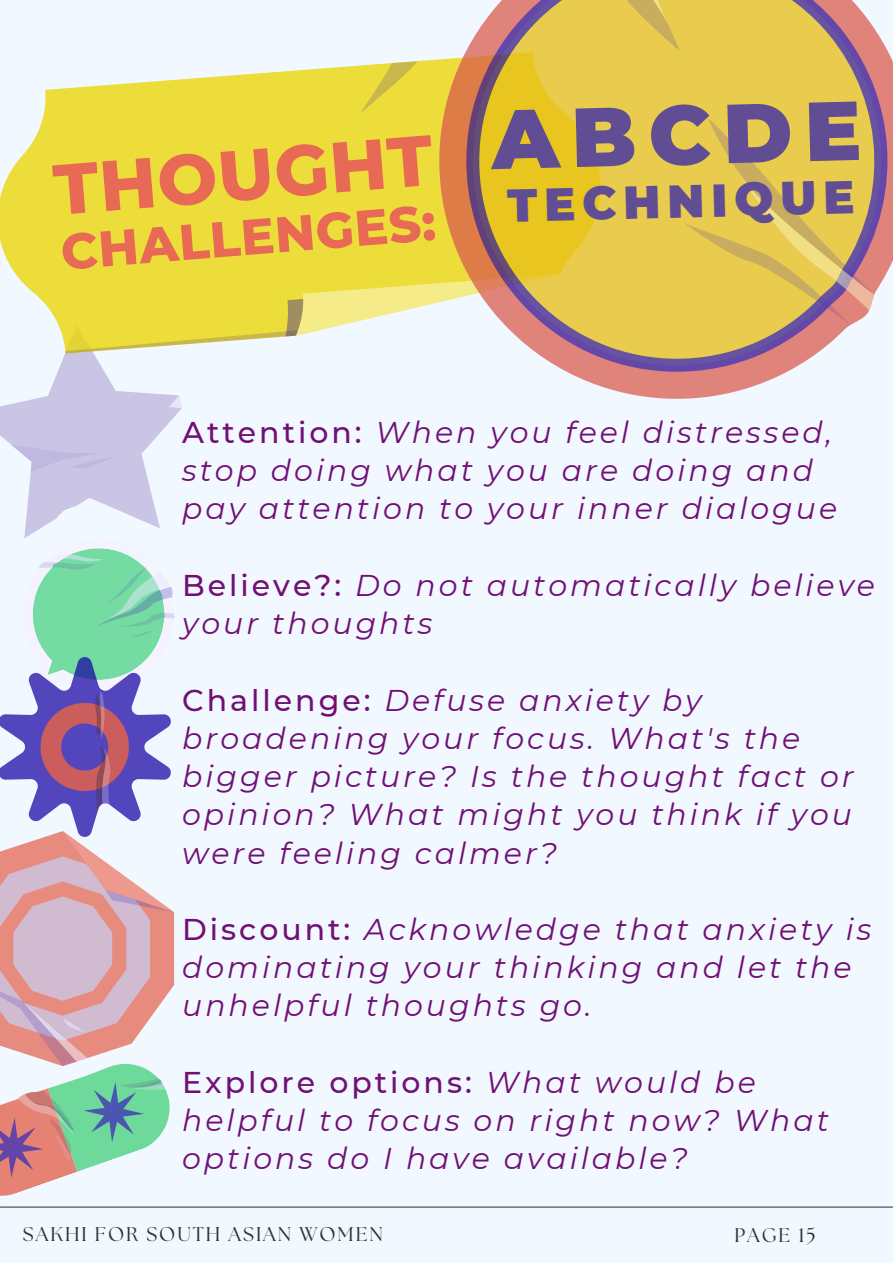
<style>
.page{position:relative;width:893px;height:1264px;background:#fff}
.page>*{position:absolute;margin:0;border:0;box-sizing:border-box;transform-origin:0 0}
.t1{font:900 83.55px "Montserrat";color:#604d94}
.t2{font:800 70.95px "Montserrat";color:#e86954}
.t3{font:800 49.95px "Montserrat";color:#e86954}
.t4{font:900 46.05px "Montserrat";color:#604d94}
.t5{font:italic 30px/38.2px "Montserrat";letter-spacing:.1em;color:#711074}
.t6{font:19.8px "The Seasons";letter-spacing:.1em;color:#303030}
.s1{font-weight:500;font-style:normal}
</style>
<div class="page">
<div style="left:0;top:0;width:892px;height:1262px;background:#f1f8ff"></div>
<hr style="left:0;top:1206px;width:892px;height:1px;background:#444">
<svg style="left:0;top:353px;width:182px;height:854px"></svg>
<svg style="left:0;top:88px;width:65px;height:260px;fill:#ecdd3a"></svg>
<svg style="left:65px;top:61px;width:351px;height:292px;background:#ebdf51"></svg>
<svg style="left:416px;top:58px;width:340px;height:341px"></svg>
<svg style="left:453px;top:52px;width:333px;height:333px"></svg>
<svg style="left:466px;top:0;width:426px;height:372px;background:#d4ae6c"></svg>
<svg style="left:591px;top:0;width:283px;height:325px;background:#e5c551"></svg>
<svg style="left:625px;top:0;width:249px;height:310px;background:#e1c155"></svg>
<h2 class="t2" style="left:50px;top:148px;width:381px;rotate:-5deg">THOUGHT</h2>
<h3 class="t3" style="left:58px;top:223px;width:377px;rotate:-5deg">CHALLENGES:</h3>
<h1 class="t1" style="left:491px;top:87px;width:371px;rotate:-1deg">ABCDE</h1>
<h3 class="t4" style="left:507px;top:176px;width:348px;rotate:-1deg">TECHNIQUE</h3>
<p class="t5" style="left:182px;top:413px;width:656px"><span class="s1">Attention:</span> When you feel distressed, stop doing what you are doing and pay attention to your inner dialogue</p>
<p class="t5" style="left:182px;top:566px;width:694px"><span class="s1">Believe?:</span> Do not automatically believe your thoughts</p>
<p class="t5" style="left:182px;top:680px;width:673px"><span class="s1">Challenge:</span> Defuse anxiety by broadening your focus. What's the bigger picture? Is the thought fact or opinion? What might you think if you were feeling calmer?</p>
<p class="t5" style="left:182px;top:910px;width:690px"><span class="s1">Discount:</span> Acknowledge that anxiety is dominating your thinking and let the unhelpful thoughts go.</p>
<p class="t5" style="left:182px;top:1063px;width:648px"><span class="s1">Explore options:</span> What would be helpful to focus on right now? What options do I have available?</p>
<p class="t6" style="left:23px;top:1224px;width:361px">SAKHI FOR SOUTH ASIAN WOMEN</p>
<p class="t6" style="left:734px;top:1225px;width:83px">PAGE 15</p>
</div>
